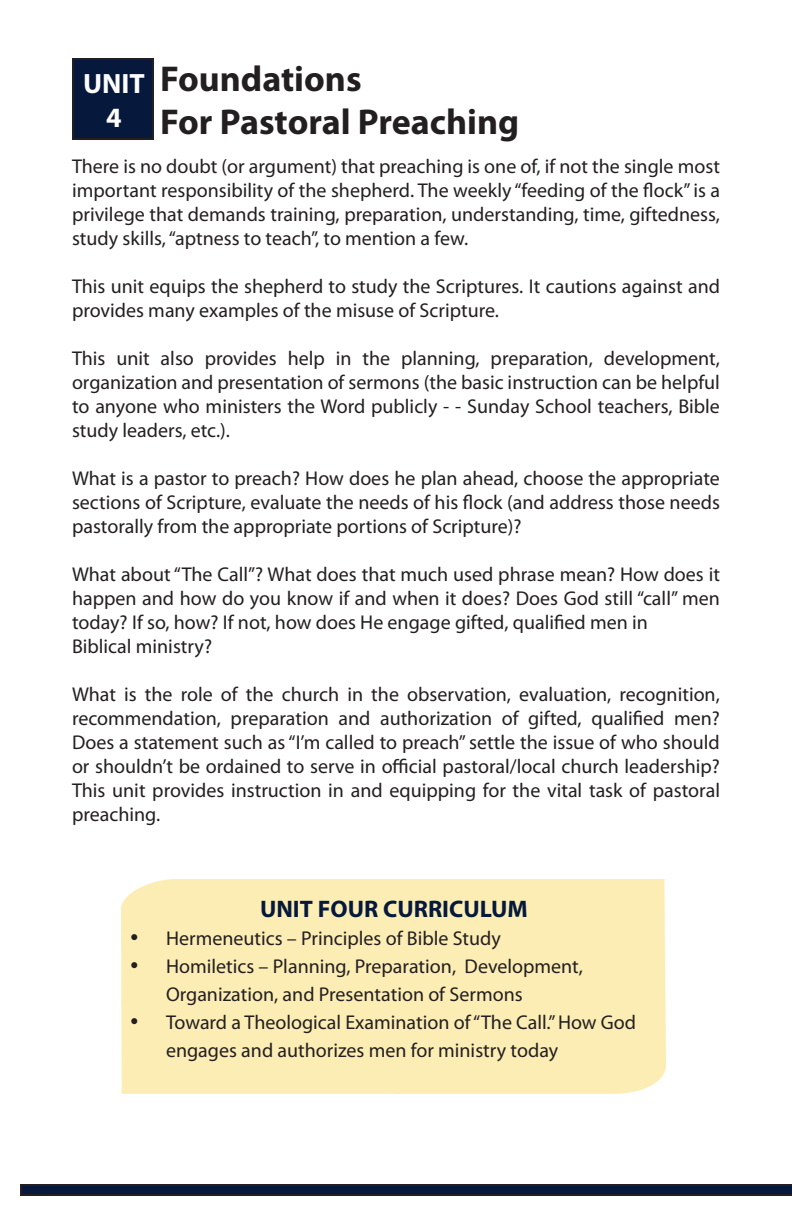
<style>
.page{position:relative;width:792px;height:1224px;background:#fff}
.page>*{position:absolute;margin:0;border:0;box-sizing:border-box;transform-origin:0 0}
.t1{font:700 36px "Myriad Pro";color:#231f20}
.t2{font:700 28px "Myriad Pro";color:#fdfdfd}
.t3{font:700 24px "Myriad Pro";color:#06193c}
.Paragraph_Style_1{font:20px/24px "Myriad Pro";color:#231f20;text-align:justify}
.s1{font-family:"Times New Roman";font-size:24px}
</style>
<div class="page">
<div style="left:73px;top:59px;width:80px;height:80px;background:#06193c"></div>
<div style="left:72px;top:58px;width:82px;height:82px;border:2px solid #231f20"></div>
<svg style="left:20px;top:1184px;width:772px;height:12px;background:#0f1b32"></svg>
<p class="t2" style="left:83px;top:65px;width:63px">UNIT</p>
<p class="t2" style="left:106px;top:99px;width:17px">4</p>
<p class="t1" style="left:160px;top:55px;width:203px">Foundations</p>
<p class="t1" style="left:160px;top:99px;width:361px">For Pastoral Preaching</p>
<p class="Paragraph_Style_1" style="left:72px;top:154px;width:650px">There is no doubt (or argument) that preaching is one of, if not the single most important responsibility of the shepherd. The weekly “feeding of the flock” is a privilege that demands training, preparation, understanding, time, giftedness, study skills, “aptness to teach”, to mention a few.</p>
<p class="Paragraph_Style_1" style="left:72px;top:274px;width:650px">This unit equips the shepherd to study the Scriptures. It cautions against and provides many examples of the misuse of Scripture.</p>
<p class="Paragraph_Style_1" style="left:72px;top:346px;width:650px">This unit also provides help in the planning, preparation, development, organization and presentation of sermons (the basic instruction can be helpful to anyone who ministers the Word publicly - - Sunday School teachers, Bible study leaders, etc.).</p>
<p class="Paragraph_Style_1" style="left:72px;top:466px;width:649px">What is a pastor to preach? How does he plan ahead, choose the appropriate sections of Scripture, evaluate the needs of his flock (and address those needs pastorally from the appropriate portions of Scripture)?</p>
<p class="Paragraph_Style_1" style="left:72px;top:562px;width:650px">What about “The Call”? What does that much used phrase mean? How does it happen and how do you know if and when it does? Does God still “call” men today? If so, how? If not, how does He engage gifted, qualified men in</p>
<p class="Paragraph_Style_1" style="left:72px;top:634px;width:142px">Biblical ministry?</p>
<p class="Paragraph_Style_1" style="left:72px;top:682px;width:650px">What is the role of the church in the observation, evaluation, recognition, recommendation, preparation and authorization of gifted, qualified men?<br>Does a statement such as “I’m called to preach” settle the issue of who should or shouldn’t be ordained to serve in official pastoral/local church leadership?<br>This unit provides instruction in and equipping for the vital task of pastoral preaching.</p>
<p class="t3" style="left:260px;top:893px;width:269px">UNIT FOUR CURRICULUM</p>
<p class="Paragraph_Style_1" style="left:130px;top:925px;width:372px"><span class="s1">•</span> Hermeneutics – Principles of Bible Study</p>
<p class="Paragraph_Style_1" style="left:166px;top:951px;width:418px;line-height:28px;text-indent:-36px"><span class="s1">•</span> Homiletics – Planning, Preparation, Development,<br>Organization, and Presentation of Sermons</p>
<p class="Paragraph_Style_1" style="left:166px;top:1007px;width:472px;line-height:28px;text-indent:-36px"><span class="s1">•</span> Toward a Theological Examination of “The Call.” How God engages and authorizes men for ministry today</p>
</div>
